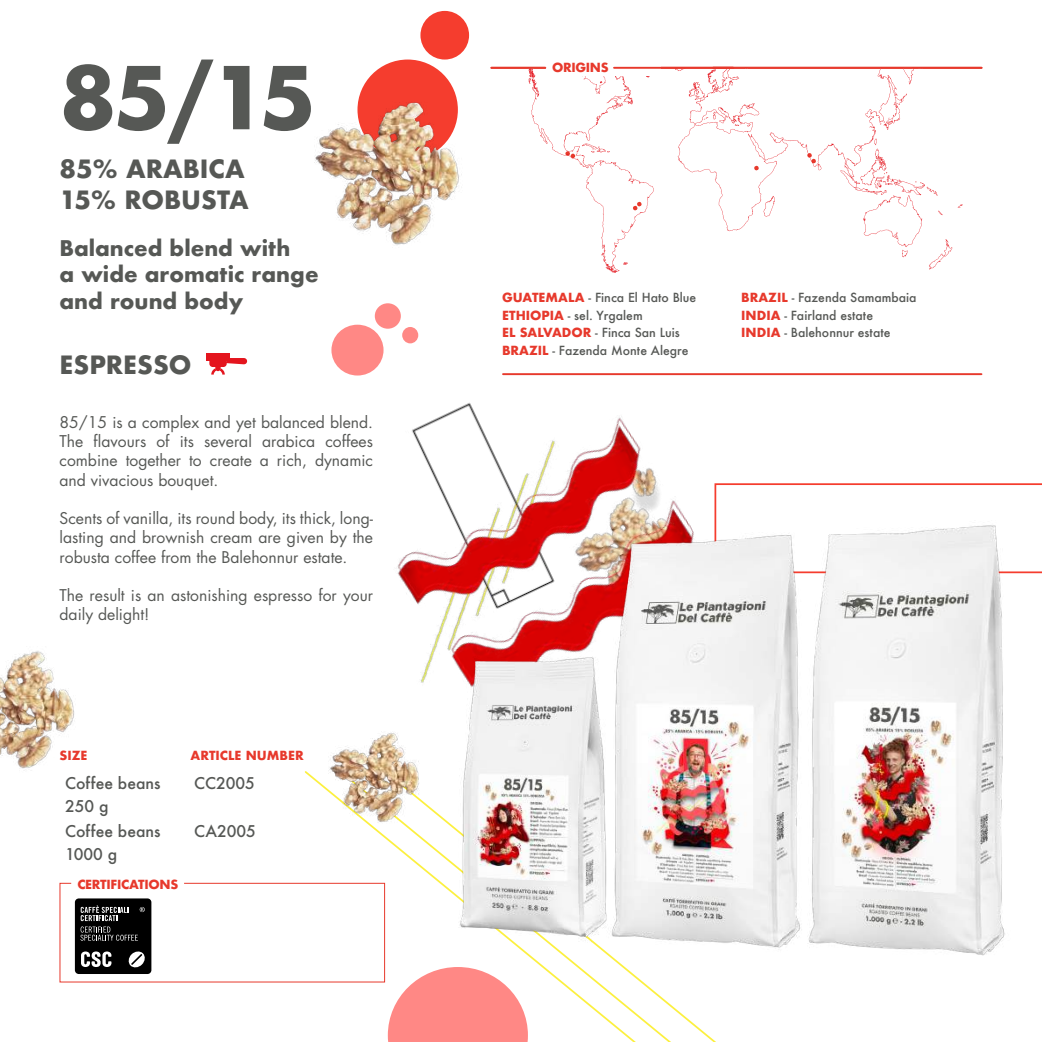
<style>
.page{position:relative;width:1042px;height:1042px;background:#fff}
.page>*{position:absolute;margin:0;border:0;box-sizing:border-box;transform-origin:0 0}
.t1{font:700 84px "Futura";color:#565855}
.t2{font:700 24.5px/31.5px "Futura";color:#565855}
.t3{font:700 21px/26.2px "Futura";color:#565855}
.t4{font:15.75px/19.2px "Futura Std";color:#565855;text-align:justify}
.t5{font:500 15.75px "Futura";color:#565855}
.t6{font:500 12.25px/17.5px "Futura";color:#565855}
.t7{font:700 12.25px "Futura";letter-spacing:-.025em;color:#e7392c}
.t8{font:700 12.25px "Futura";color:#e7392c}
.s1{font-weight:700;color:#e7392c}
</style>
<div class="page">
<svg style="left:594px;top:1010px;width:122px;height:32px"></svg>
<img style="left:332px;top:316px;width:419px;height:242px">
<img style="left:0;top:651px;width:74px;height:118px">
<img style="left:321px;top:746px;width:47px;height:79px">
<div style="left:357px;top:60px;width:101px;height:100px;background:#f53d2e;border-radius:50%"></div>
<div style="left:331px;top:325px;width:52px;height:50px;background:#ff8885;border-radius:50%"></div>
<div style="left:375px;top:303px;width:26px;height:26px;background:#ff8885;border-radius:50%"></div>
<div style="left:402px;top:327px;width:16px;height:16px;background:#ff8885;border-radius:50%"></div>
<div style="left:420px;top:11px;width:49px;height:49px;background:#f53d2e;border-radius:50%"></div>
<img style="left:314px;top:88px;width:148px;height:157px">
<div style="left:206px;top:353px;width:24px;height:8px;background:#e4151e"></div>
<svg style="left:209px;top:358px;width:38px;height:16px"></svg>
<svg style="left:59px;top:882px;width:469px;height:160px"></svg>
<svg style="left:490px;top:67px;width:492px;height:206px"></svg>
<div style="left:547px;top:60px;width:113px;height:16px;background:#fff"></div>
<hr style="left:614px;top:67px;width:119px;height:2px;background:#e7392c">
<hr style="left:503px;top:373px;width:478px;height:2px;background:#e7392c">
<img style="left:368px;top:558px;width:168px;height:410px">
<img style="left:536px;top:476px;width:194px;height:534px">
<img style="left:730px;top:464px;width:312px;height:492px">
<h1 class="t1" style="left:60px;top:37px;width:258px">85/15</h1>
<h2 class="t2" style="left:60px;top:153px;width:191px">85% ARABICA<br>15% ROBUSTA</h2>
<h3 class="t3" style="left:60px;top:235px;width:261px">Balanced blend with<br>a wide aromatic range and round body</h3>
<h2 class="t2" style="left:60px;top:349px;width:134px">ESPRESSO</h2>
<p class="t4" style="left:60px;top:412px;width:315px">85/15 is a complex and yet balanced blend.<br>The flavours of its several arabica coffees combine together to create a rich, dynamic and vivacious bouquet.</p>
<p class="t4" style="left:60px;top:509px;width:315px">Scents of vanilla, its round body, its thick, long&shy;lasting and brownish cream are given by the robusta coffee from the Balehonnur estate.</p>
<p class="t4" style="left:60px;top:586px;width:315px">The result is an astonishing espresso for your daily delight!</p>
<p class="t7" style="left:60px;top:746px;width:29px">SIZE</p>
<p class="t8" style="left:190px;top:746px;width:115px">ARTICLE NUMBER</p>
<p class="t5" style="left:65px;top:772px;width:97px">Coffee beans</p>
<p class="t5" style="left:65px;top:820px;width:97px">Coffee beans</p>
<p class="t5" style="left:65px;top:795px;width:45px">250 g</p>
<p class="t5" style="left:65px;top:843px;width:54px">1000 g</p>
<p class="t7" style="left:77px;top:875px;width:102px">CERTIFICATIONS</p>
<p class="t5" style="left:194px;top:772px;width:62px">CC2005</p>
<p class="t5" style="left:194px;top:820px;width:63px">CA2005</p>
<p class="t7" style="left:552px;top:58px;width:58px">ORIGINS</p>
<p class="t7" style="left:601px;top:58px;width:6px">I</p>
<p class="t6" style="left:502px;top:289px;width:196px"><span class="s1">GUATEMALA</span> - Finca El Hato Blue<br><span class="s1">ETHIOPIA</span> - sel. Yrgalem<br><span class="s1">EL SALVADOR</span> - Finca San Luis<br><span class="s1">BRAZIL</span> - Fazenda Monte Alegre</p>
<p class="t6" style="left:741px;top:289px;width:177px"><span class="s1">BRAZIL</span> - Fazenda Samambaia<br><span class="s1">INDIA</span> - Fairland estate<br><span class="s1">INDIA</span> - Balehonnur estate</p>
</div>
